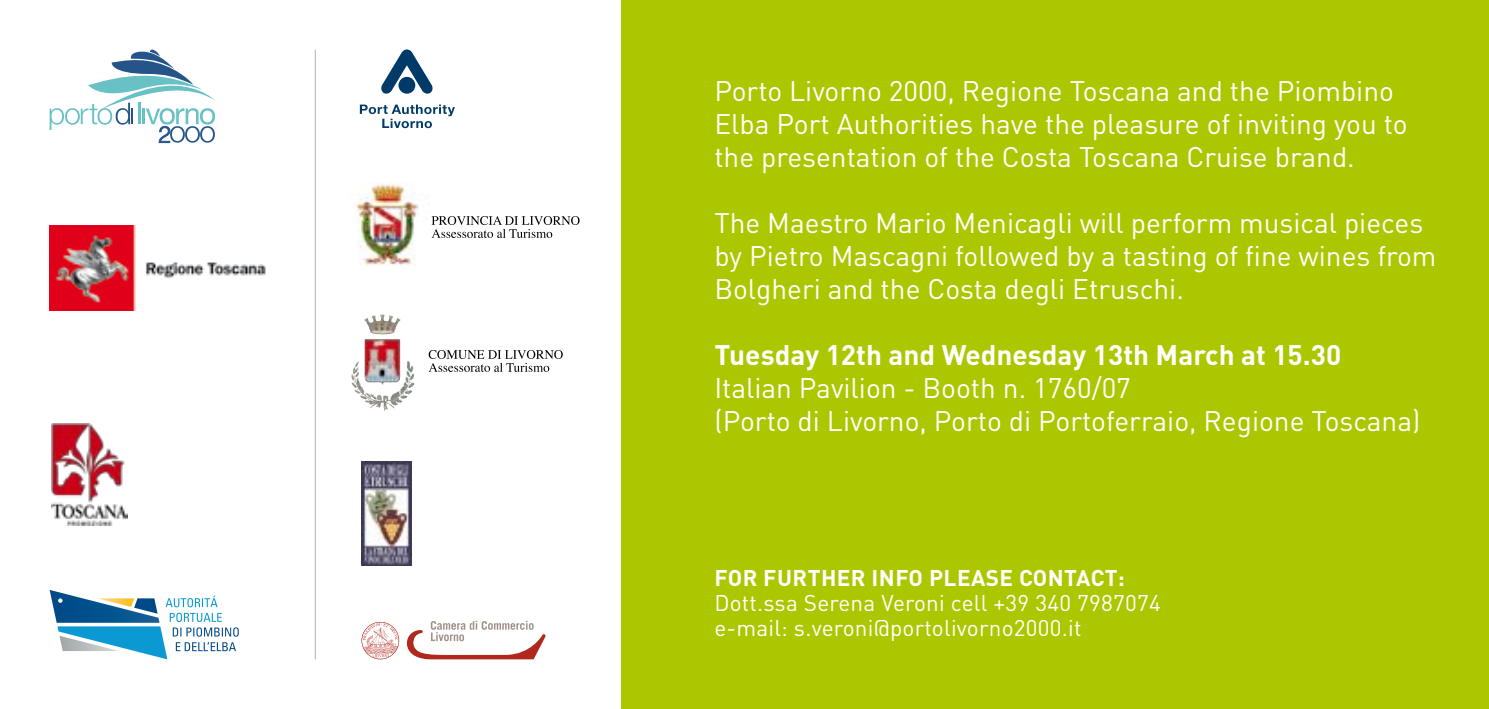
<style>
.page{position:relative;width:1489px;height:709px;background:#fff}
.page>*{position:absolute;margin:0;border:0;box-sizing:border-box;transform-origin:0 0}
.t1{font:28px/33px "DIN Pro";color:#fff}
.t2{font:700 28px "DIN Pro";color:#fff}
.t3{font:22.5px/25px "DIN Pro";letter-spacing:.01em;color:#fff}
.t4{font:700 22.5px "DIN Pro";color:#fff}
</style>
<div class="page">
<div style="left:621px;top:0;width:867px;height:709px;background:#acc700"></div>
<img style="left:50px;top:225px;width:216px;height:85px">
<img style="left:51px;top:423px;width:76px;height:102px">
<svg style="left:50px;top:49px;width:165px;height:94px"></svg>
<svg style="left:50px;top:590px;width:189px;height:69px"></svg>
<svg style="left:381px;top:49px;width:52px;height:45px"></svg>
<svg style="left:360px;top:105px;width:95px;height:23px"></svg>
<svg style="left:406px;top:620px;width:139px;height:39px"></svg>
<svg style="left:361px;top:622px;width:38px;height:37px"></svg>
<img style="left:361px;top:462px;width:50px;height:103px">
<img style="left:364px;top:314px;width:30px;height:20px">
<svg style="left:428px;top:350px;width:134px;height:22px"></svg>
<img style="left:356px;top:182px;width:63px;height:84px">
<svg style="left:431px;top:216px;width:148px;height:22px"></svg>
<hr style="left:315px;top:50px;width:1px;height:609px;background:#b1b3b4">
<p class="t1" style="left:714px;top:73px;width:695px">Porto Livorno 2000, Regione Toscana and the Piombino<br>Elba Port Authorities have the pleasure of inviting you to the presentation of the Costa Toscana Cruise brand.</p>
<p class="t1" style="left:714px;top:205px;width:723px">The Maestro Mario Menicagli will perform musical pieces by Pietro Mascagni followed by a tasting of fine wines from<br>Bolgheri and the Costa degli Etruschi.</p>
<p class="t2" style="left:714px;top:336px;width:628px">TUESDAY 12TH AND WEDNESDAY 13TH MARCH AT 15.30</p>
<p class="t1" style="left:714px;top:370px;width:707px">Italian Pavilion - Booth n. 1760/07<br>(Porto di Livorno, Porto di Portoferraio, Regione Toscana)</p>
<p class="t4" style="left:714px;top:563px;width:65px">FOR FURTHER</p>
<p class="t4" style="left:871px;top:563px;width:14px">INFO</p>
<p class="t4" style="left:929px;top:563px;width:43px">PLEASE</p>
<p class="t4" style="left:1019px;top:563px;width:15px">CONTACT</p>
<p class="t4" style="left:1117px;top:563px;width:8px">:</p>
<p class="t3" style="left:714px;top:590px;width:448px">Dott.ssa Serena Veroni cell +39 340 7987074 e-mail: s.veroni@portolivorno2000.it</p>
</div>
